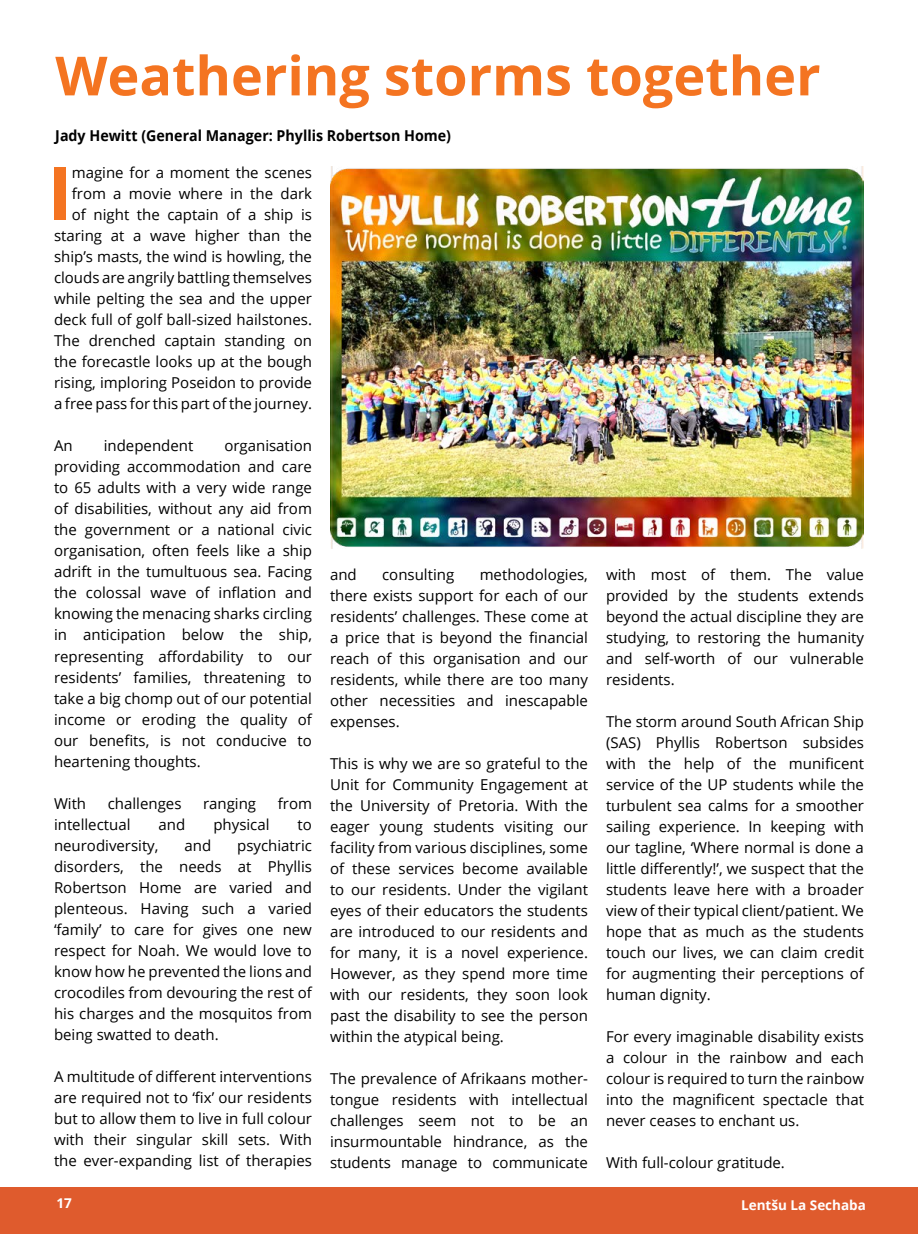
<style>
.page{position:relative;width:918px;height:1234px;background:#fff}
.page>*{position:absolute;margin:0;border:0;box-sizing:border-box;transform-origin:0 0}
.t1{font:700 73.8px "Open Sans";color:#f47421}
.t2{font:700 54px "Open Sans";color:#f47421}
.t3{font:15px/21px "Open Sans";color:#000;text-align:justify}
.t4{font:700 15px "Open Sans";color:#000;scale:.95 1}
.t5{font:700 13.5px "Open Sans";color:#fff}
</style>
<div class="page">
<div style="left:0;top:1187px;width:918px;height:46px;background:#df5b2d"></div>
<img style="left:330px;top:167px;width:534px;height:381px">
<h2 class="t2" style="left:55px;top:38px;width:767px">Weathering storms together</h2>
<p class="t4" style="left:55px;top:125px;width:418px">Jady Hewitt (General Manager: Phyllis Robertson Home)</p>
<p class="t3" style="left:54px;top:162px;width:260px;text-align:right">magine for a moment the scenes from a movie where in the dark of night the captain of a ship is staring at a wave higher than the ship’s masts, the wind is howling, the clouds are angrily battling themselves while pelting the sea and the upper deck full of golf ball-sized hailstones.<br>The drenched captain standing on the forecastle looks up at the bough rising, imploring Poseidon to provide a free pass for this part of the journey.</p>
<p class="t3" style="left:54px;top:435px;width:20px">An</p>
<p class="t3" style="left:104px;top:435px;width:91px">independent</p>
<h1 class="t1" style="left:47px;top:141px;width:26px">I</h1>
<p class="t3" style="left:54px;top:435px;width:260px;text-indent:170px">organisation providing accommodation and care to 65 adults with a very wide range of disabilities, without any aid from the government or a national civic organisation, often feels like a ship adrift in the tumultuous sea. Facing the colossal wave of inflation and knowing the menacing sharks circling in anticipation below the ship, representing affordability to our residents’ families, threatening to take a big chomp out of our potential income or eroding the quality of our benefits, is not conducive to heartening thoughts.</p>
<p class="t3" style="left:54px;top:792px;width:34px">With</p>
<p class="t3" style="left:108px;top:792px;width:75px">challenges</p>
<p class="t3" style="left:203px;top:792px;width:55px">ranging</p>
<p class="t3" style="left:278px;top:792px;width:36px">from</p>
<p class="t3" style="left:54px;top:813px;width:78px">intellectual</p>
<p class="t3" style="left:159px;top:813px;width:28px">and</p>
<p class="t3" style="left:213px;top:813px;width:58px">physical</p>
<p class="t3" style="left:298px;top:813px;width:16px">to</p>
<p class="t3" style="left:54px;top:834px;width:106px">neurodiversity,</p>
<p class="t3" style="left:185px;top:834px;width:28px">and</p>
<p class="t3" style="left:54px;top:834px;width:260px;text-indent:183px">psychiatric disorders, the needs at Phyllis Robertson Home are varied and plenteous. Having such a varied ‘family’ to care for gives one new respect for Noah. We would love to know how he prevented the lions and crocodiles from devouring the rest of his charges and the mosquitos from being swatted to death.</p>
<p class="t3" style="left:54px;top:1065px;width:260px">A multitude of different interventions are required not to ‘fix’ our residents but to allow them to live in full colour with their singular skill sets. With the ever-expanding list of therapies</p>
<p class="t3" style="left:330px;top:563px;width:260px;text-indent:150px">methodologies, there exists support for each of our residents’ challenges. These come at a price that is beyond the financial reach of this organisation and our residents, while there are too many other necessities and inescapable expenses.</p>
<p class="t3" style="left:330px;top:752px;width:260px">This is why we are so grateful to the Unit for Community Engagement at the University of Pretoria. With the eager young students visiting our facility from various disciplines, some of these services become available to our residents. Under the vigilant eyes of their educators the students are introduced to our residents and for many, it is a novel experience.<br>However, as they spend more time with our residents, they soon look past the disability to see the person within the atypical being.</p>
<p class="t3" style="left:330px;top:1067px;width:260px">The prevalence of Afrikaans mother&shy;tongue residents with intellectual challenges seem not to be an insurmountable hindrance, as the students manage to communicate</p>
<p class="t3" style="left:330px;top:563px;width:28px">and</p>
<p class="t3" style="left:382px;top:563px;width:74px">consulting</p>
<p class="t3" style="left:606px;top:563px;width:260px">with most of them. The value provided by the students extends beyond the actual discipline they are studying, to restoring the humanity and self-worth of our vulnerable residents.</p>
<p class="t3" style="left:606px;top:710px;width:260px">The storm around South African Ship (SAS) Phyllis Robertson subsides with the help of the munificent service of the UP students while the turbulent sea calms for a smoother sailing experience. In keeping with our tagline, ‘Where normal is done a little differently!’, we suspect that the students leave here with a broader view of their typical client/patient. We hope that as much as the students touch our lives, we can claim credit for augmenting their perceptions of human dignity.</p>
<p class="t3" style="left:606px;top:1025px;width:260px">For every imaginable disability exists a colour in the rainbow and each colour is required to turn the rainbow into the magnificent spectacle that never ceases to enchant us.</p>
<p class="t3" style="left:606px;top:1151px;width:180px">With full-colour gratitude.</p>
<p class="t5" style="left:57px;top:1193px;width:17px">17</p>
<p class="t5" style="left:741px;top:1195px;width:126px">Lentšu La Sechaba</p>
</div>
